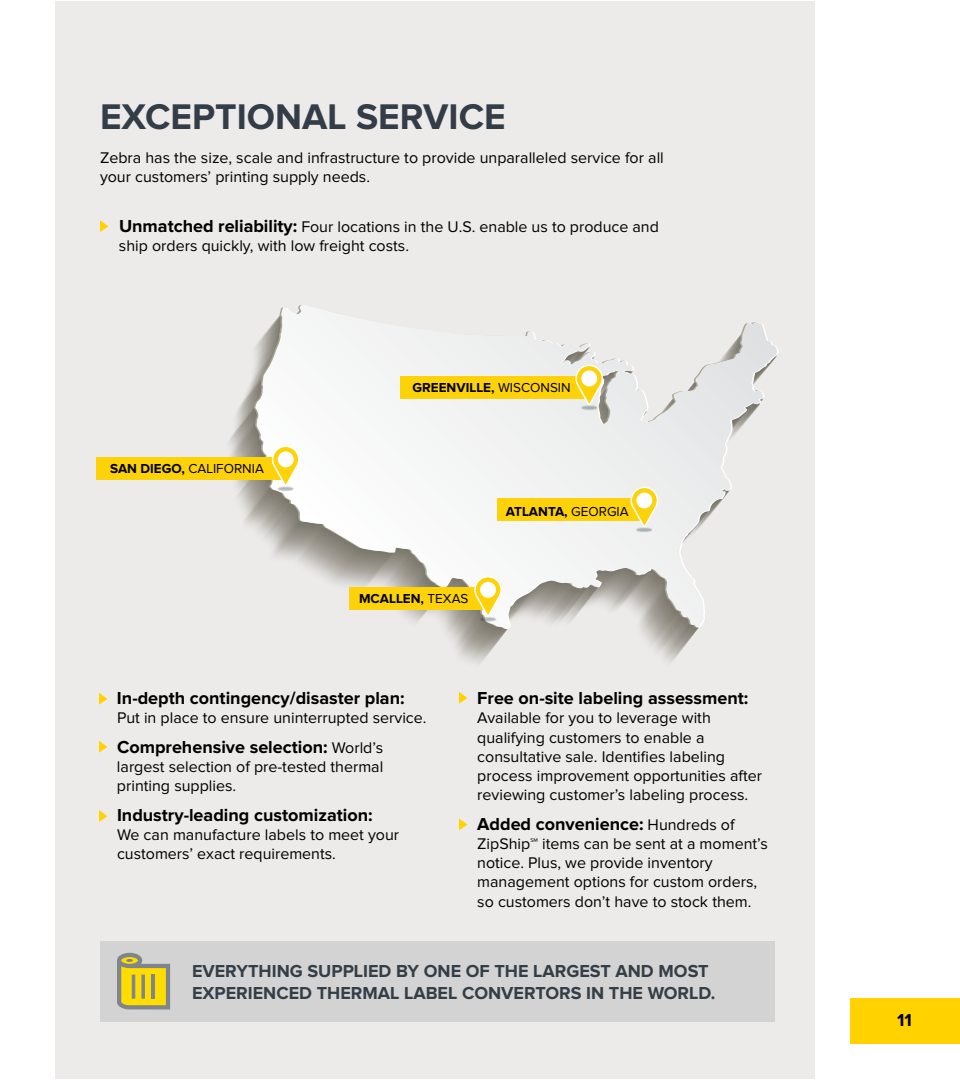
<style>
.page{position:relative;width:960px;height:1080px;background:#fff}
.page>*{position:absolute;margin:0;border:0;box-sizing:border-box;transform-origin:0 0}
.t1{font:700 37px "Proxima Nova";color:#333d47}
.t2{font:700 18px "Proxima Nova";color:#000}
.t3{font:700 18px/21.6px "Proxima Nova";color:#333e47}
.t4{font:16px/19.2px "Proxima Nova";color:#000}
.t5{font:700 13.5px "Proxima Nova";color:#000}
.t6{font:13.5px "Proxima Nova";color:#000}
.s1{font-weight:700;font-size:18px}
.s2{font-weight:700}
.s3{font-weight:400}
.s4{font-weight:400;font-size:16px}
</style>
<div class="page">
<div style="left:55px;top:1px;width:760px;height:1078px;background:#edebea"></div>
<svg style="left:299px;top:305px;width:480px;height:325px"></svg>
<svg style="left:255px;top:306px;width:216px;height:285px"></svg>
<div style="left:96px;top:457px;width:190px;height:22px;background:#fdd208"></div>
<svg style="left:272px;top:446px;width:28px;height:5px"></svg>
<img style="left:242px;top:451px;width:87px;height:75px">
<div style="left:497px;top:498px;width:152px;height:23px;background:#fdd208"></div>
<svg style="left:631px;top:487px;width:27px;height:5px"></svg>
<img style="left:600px;top:492px;width:88px;height:75px">
<div style="left:401px;top:376px;width:189px;height:23px;background:#fdd208"></div>
<svg style="left:575px;top:365px;width:28px;height:5px"></svg>
<img style="left:545px;top:370px;width:88px;height:75px">
<div style="left:349px;top:587px;width:140px;height:23px;background:#fdd208"></div>
<svg style="left:474px;top:576px;width:28px;height:5px"></svg>
<img style="left:444px;top:581px;width:88px;height:76px">
<div style="left:100px;top:941px;width:675px;height:81px;background:#d4d3d3"></div>
<svg style="left:100px;top:220px;width:8px;height:12px"></svg>
<div style="left:850px;top:998px;width:109px;height:46px;background:#ffd200"></div>
<svg style="left:99px;top:693px;width:8px;height:12px"></svg>
<svg style="left:459px;top:692px;width:8px;height:12px"></svg>
<svg style="left:459px;top:818px;width:8px;height:12px"></svg>
<svg style="left:99px;top:741px;width:8px;height:12px"></svg>
<svg style="left:99px;top:810px;width:8px;height:12px"></svg>
<svg style="left:117px;top:953px;width:53px;height:56px;background:#c9bb4d"></svg>
<hr style="left:151px;top:975px;width:4px;height:24px;background:#7e868c">
<h1 class="t1" style="left:100px;top:100px;width:407px">EXCEPTIONAL SERVICE</h1>
<p class="t4" style="left:100px;top:149px;width:565px">Zebra has the size, scale and infrastructure to provide unparalleled service for all your customers’ printing supply needs.</p>
<p class="t4" style="left:119px;top:218px;width:541px"><span class="s1">Unmatched reliability:</span> Four locations in the U.S. enable us to produce and ship orders quickly, with low freight costs.</p>
<p class="t6" style="left:110px;top:462px;width:155px"><span class="s2">SAN DIEGO,</span> CALIFORNIA</p>
<p class="t5" style="left:413px;top:381px;width:160px">GREENVILLE, <span class="s3">WISCONSIN</span></p>
<p class="t5" style="left:359px;top:593px;width:111px">MCALLEN, <span class="s3">TEXAS</span></p>
<p class="t5" style="left:506px;top:505px;width:124px">ATLANTA, <span class="s3">GEORGIA</span></p>
<p class="t2" style="left:117px;top:690px;width:289px">In-depth contingency/disaster plan:</p>
<p class="t4" style="left:117px;top:709px;width:311px">Put in place to ensure uninterrupted service.</p>
<p class="t2" style="left:117px;top:739px;width:268px">Comprehensive selection: <span class="s4">World’s</span></p>
<p class="t4" style="left:117px;top:758px;width:268px">largest selection of pre-tested thermal printing supplies.</p>
<p class="t2" style="left:117px;top:807px;width:257px">Industry-leading customization:</p>
<p class="t4" style="left:117px;top:826px;width:284px">We can manufacture labels to meet your customers’ exact requirements.</p>
<p class="t2" style="left:477px;top:690px;width:273px">Free on-site labeling assessment:</p>
<p class="t4" style="left:477px;top:709px;width:286px">Available for you to leverage with qualifying customers to enable a consultative sale. Identifies labeling process improvement opportunities after reviewing customer’s labeling process.</p>
<p class="t2" style="left:477px;top:816px;width:259px">Added convenience: <span class="s4">Hundreds of</span></p>
<p class="t4" style="left:477px;top:835px;width:292px">ZipShip℠ items can be sent at a moment’s notice. Plus, we provide inventory management options for custom orders, so customers don’t have to stock them.</p>
<p class="t3" style="left:192px;top:961px;width:525px">EVERYTHING SUPPLIED BY ONE OF THE LARGEST AND MOST<br>EXPERIENCED THERMAL LABEL CONVERTORS IN THE WORLD.</p>
<p class="t2" style="left:897px;top:1011px;width:16px">11</p>
</div>
